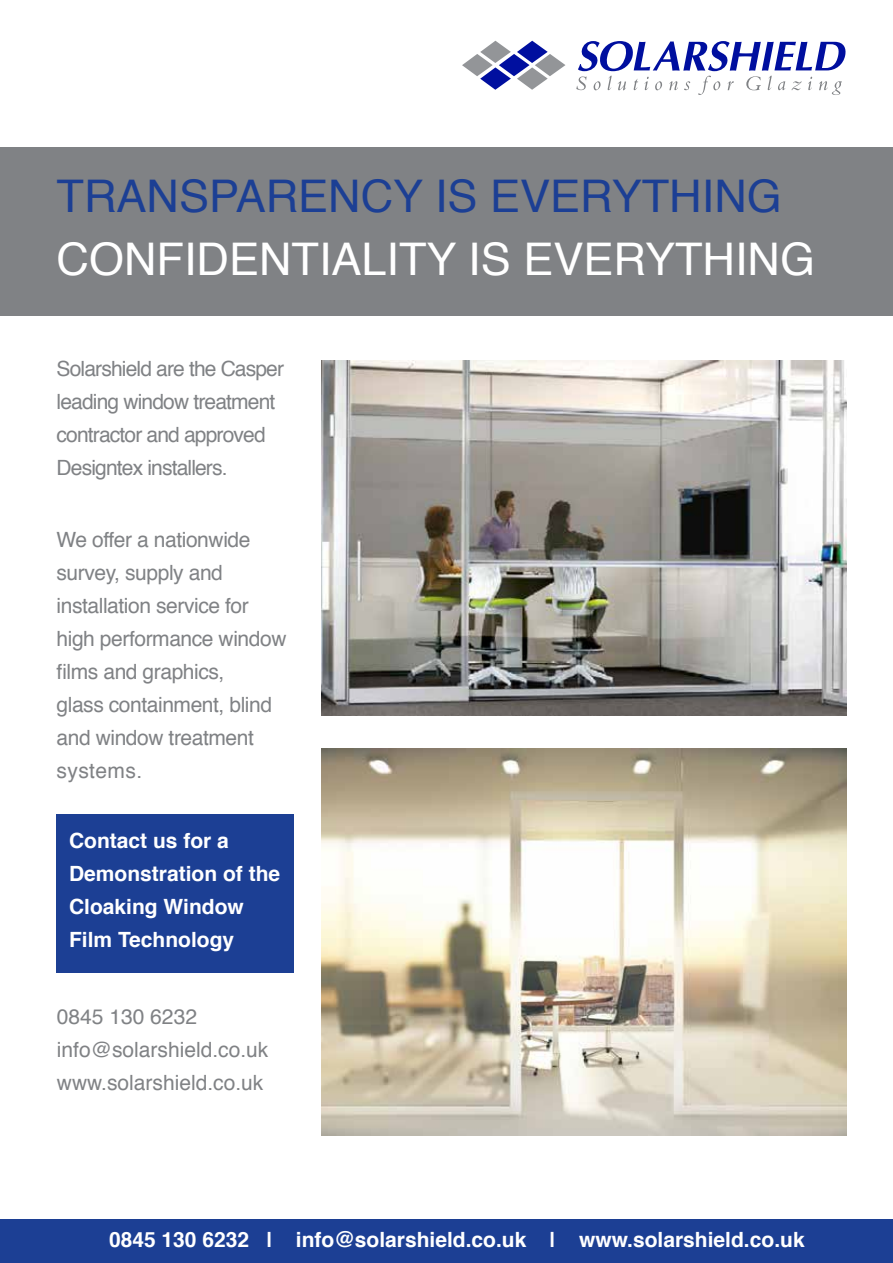
<style>
.page{position:relative;width:893px;height:1263px;background:#fff}
.page>*{position:absolute;margin:0;border:0;box-sizing:border-box;transform-origin:0 0}
.t1{font:45px "Helvetica";color:#fff}
.t2{font:45px "Helvetica";color:#1c3f94}
.t3{font:21px/33px "Helvetica";letter-spacing:-.02em;color:#808285}
.t4{font:700 21px/33px "Helvetica";color:#fff}
.t5{font:21px/33px "Helvetica";letter-spacing:-.04em;color:#808285}
.t6{font:21px/33px "Helvetica";color:#808285}
</style>
<div class="page">
<svg style="left:462px;top:41px;width:103px;height:49px"></svg>
<svg style="left:576px;top:41px;width:269px;height:54px"></svg>
<div style="left:0;top:148px;width:893px;height:168px;background:#808285"></div>
<div style="left:0;top:1220px;width:893px;height:43px;background:#1c3f94"></div>
<img style="left:321px;top:748px;width:526px;height:387px">
<div style="left:57px;top:815px;width:237px;height:158px;background:#1c3f94"></div>
<img style="left:321px;top:360px;width:526px;height:355px">
<h1 class="t2" style="left:57px;top:162px;width:727px">TRANSPARENCY IS EVERYTHING</h1>
<h1 class="t1" style="left:57px;top:225px;width:760px">CONFIDENTIALITY IS EVERYTHING</h1>
<p class="t5" style="left:57px;top:353px;width:229px">Solarshield are the Casper leading window treatment contractor and approved<br>Designtex installers.</p>
<p class="t3" style="left:57px;top:524px;width:232px">We offer a nationwide survey, supply and installation service for high performance window films and graphics,<br>glass containment, blind and window treatment systems.</p>
<p class="t4" style="left:69px;top:824px;width:213px">Contact us for a<br>Demonstration of the<br>Cloaking Window<br>Film Technology</p>
<p class="t6" style="left:57px;top:1000px;width:213px">0845 130 6232 info@solarshield.co.uk www.solarshield.co.uk</p>
<p class="t4" style="left:109px;top:1224px;width:697px">0845 130 6232 | info@solarshield.co.uk | www.solarshield.co.uk</p>
</div>
